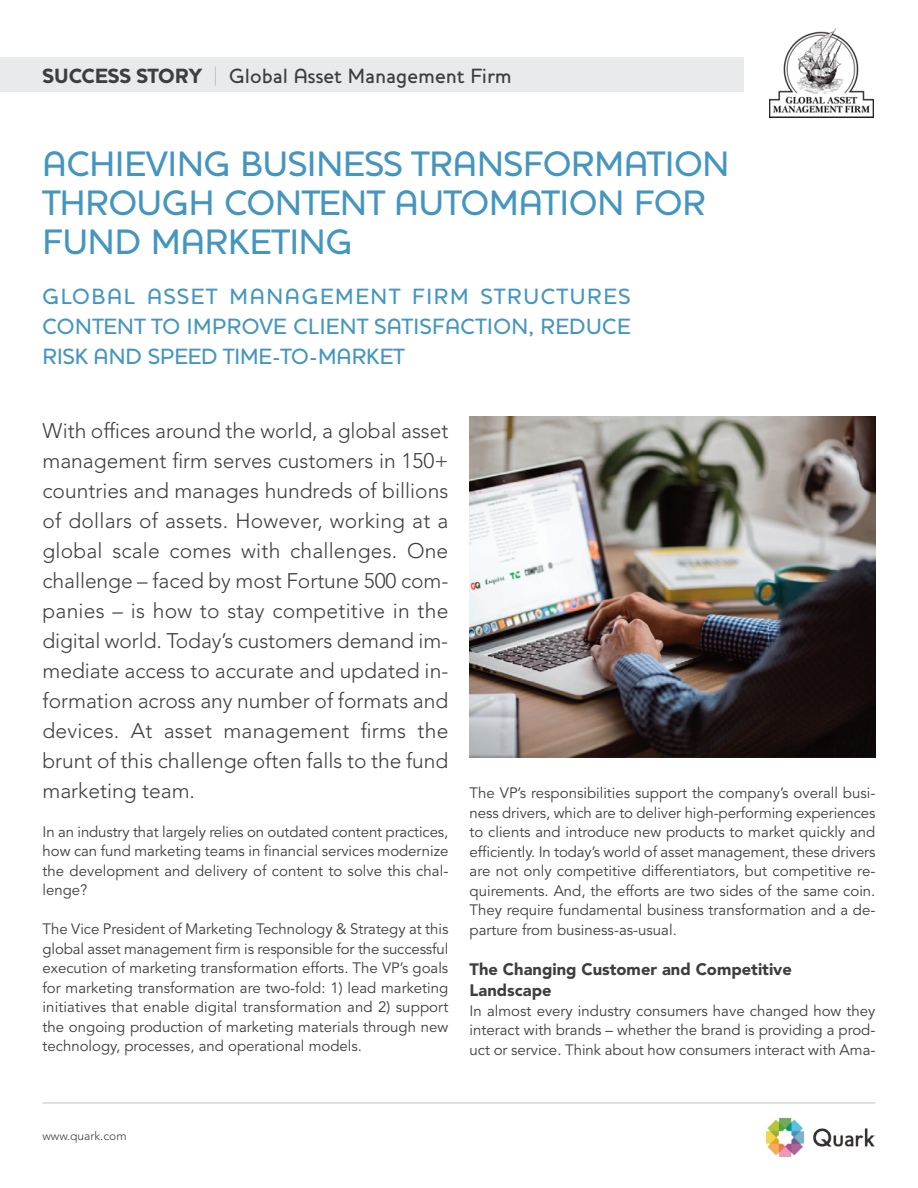
<style>
.page{position:relative;width:918px;height:1188px;background:#fff}
.page>*{position:absolute;margin:0;border:0;box-sizing:border-box;transform-origin:0 0}
.t1{font:500 36px/39px "Houschka";color:#4496be}
.t2{font:500 22.5px/30px "Houschka";letter-spacing:.01em;color:#4496be;text-align:justify}
.t3{font:300 21px/30px "Avenir";color:#3e3e3f;text-align:justify}
.t4{font:500 21px "Houschka";color:#3e3e3f}
.t5{font:900 16.5px/21px "Avenir";color:#3e3e3f}
.t6{font:15px/19.5px "Avenir";color:#3e3e3f;text-align:justify}
.t7{font:300 12px "Avenir";color:#3e3e3f}
.s1{font-weight:900}
.s2{font-weight:100}
</style>
<div class="page">
<img style="left:769px;top:29px;width:105px;height:89px">
<img style="left:767px;top:1119px;width:109px;height:38px">
<img style="left:470px;top:417px;width:405px;height:340px">
<hr style="left:43px;top:1102px;width:832px;height:2px;background:#d5d6d8">
<div style="left:0;top:58px;width:743px;height:34px;background:#e9eaeb"></div>
<h3 class="t4" style="left:43px;top:69px;width:471px"><span class="s1">SUCCESS STORY</span> <span class="s2">|</span> Global Asset Management Firm</h3>
<h1 class="t1" style="left:43px;top:149px;width:688px">ACHIEVING BUSINESS TRANSFORMATION<br>THROUGH CONTENT AUTOMATION FOR<br>FUND MARKETING</h1>
<h2 class="t2" style="left:43px;top:283px;width:589px">GLOBAL ASSET MANAGEMENT FIRM STRUCTURES CONTENT TO IMPROVE CLIENT SATISFACTION, REDUCE RISK AND SPEED TIME-TO-MARKET</h2>
<p class="t3" style="left:43px;top:417px;width:407px">With offices around the world, a global asset management firm serves customers in 150+ countries and manages hundreds of billions of dollars of assets. However, working at a global scale comes with challenges. One challenge – faced by most Fortune 500 com&shy;panies – is how to stay competitive in the digital world. Today’s customers demand im&shy;mediate access to accurate and updated in&shy;formation across any number of formats and devices. At asset management firms the brunt of this challenge often falls to the fund marketing team.</p>
<p class="t6" style="left:43px;top:823px;width:407px">In an industry that largely relies on outdated content practices, how can fund marketing teams in financial services modernize the development and delivery of content to solve this chal&shy;lenge?</p>
<p class="t6" style="left:43px;top:921px;width:407px">The Vice President of Marketing Technology &amp; Strategy at this global asset management firm is responsible for the successful execution of marketing transformation efforts. The VP’s goals for marketing transformation are two-fold: 1) lead marketing initiatives that enable digital transformation and 2) support the ongoing production of marketing materials through new technology, processes, and operational models.</p>
<p class="t6" style="left:470px;top:785px;width:407px">The VP’s responsibilities support the company’s overall busi&shy;ness drivers, which are to deliver high-performing experiences to clients and introduce new products to market quickly and efficiently. In today’s world of asset management, these drivers are not only competitive differentiators, but competitive re&shy;quirements. And, the efforts are two sides of the same coin.<br>They require fundamental business transformation and a de&shy;parture from business-as-usual.</p>
<p class="t5" style="left:470px;top:960px;width:324px">The Changing Customer and Competitive<br>Landscape</p>
<p class="t6" style="left:470px;top:1003px;width:407px">In almost every industry consumers have changed how they interact with brands – whether the brand is providing a prod&shy;uct or service. Think about how consumers interact with Ama-</p>
<p class="t7" style="left:43px;top:1131px;width:86px">www.quark.com</p>
</div>
